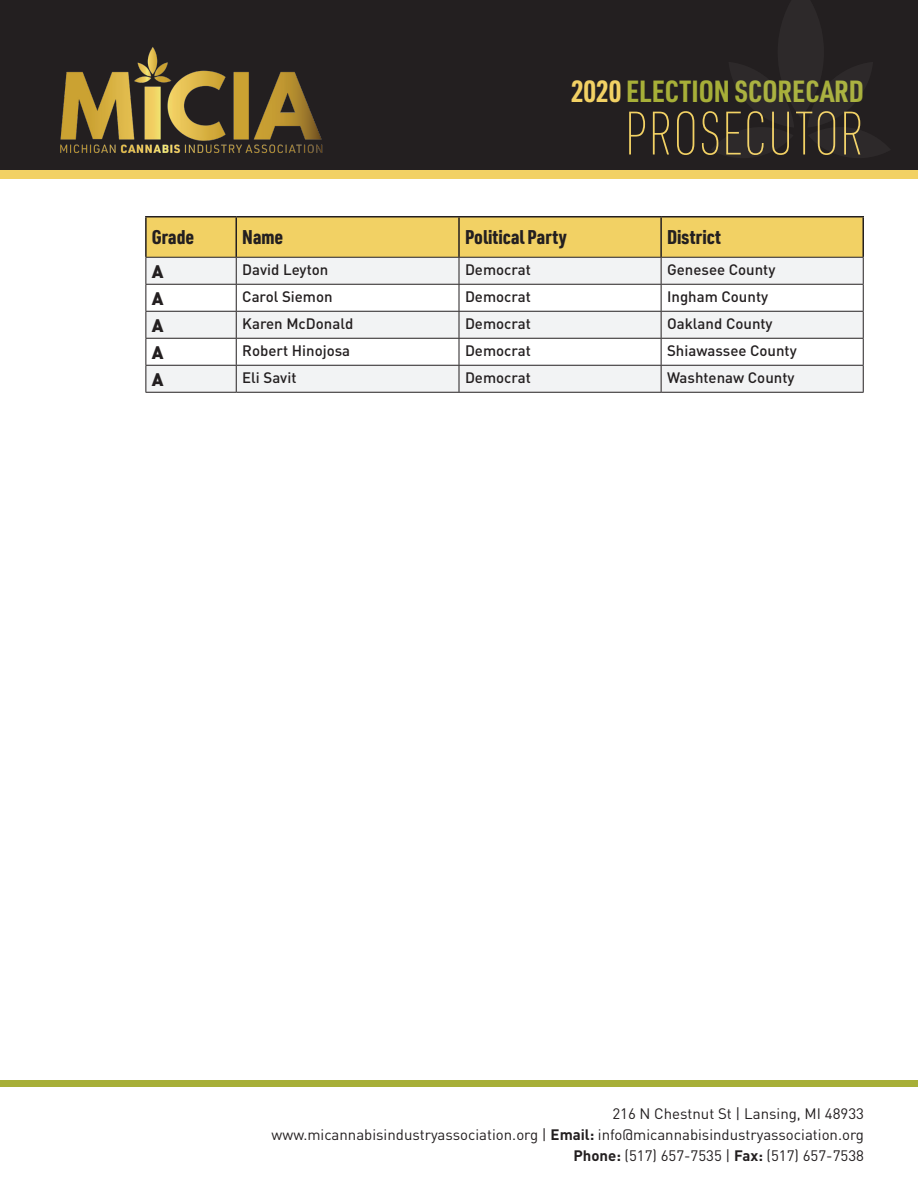
<style>
.page{position:relative;width:918px;height:1188px;background:#fff}
.page>*{position:absolute;margin:0;border:0;box-sizing:border-box;transform-origin:0 0}
.t1{font:100 60px "URWDIN Cond";letter-spacing:.005em;color:#f2d164}
.t2{font:700 30px "URWDIN Cond";color:#a7af38}
.t3{font:900 19.5px "URWDIN Cond";color:#231f20}
.t4{font:900 18px "DIN";color:#231f20}
.t5{font:500 15px "DIN";color:#231f20}
.t6{font:15px/21px "DIN";color:#231f20;text-align:right}
.s1{color:#f2d164}
.s2{font-weight:700}
</style>
<div class="page">
<div style="left:0;top:0;width:918px;height:172px;background:#231f20"></div>
<img style="left:60px;top:47px;width:263px;height:107px">
<div style="left:0;top:170px;width:918px;height:8px;background:#f2d164"></div>
<svg style="left:146px;top:218px;width:718px;height:174px"></svg>
<hr style="left:146px;top:392px;width:90px;height:1px;background:#231f20">
<hr style="left:236px;top:392px;width:223px;height:1px;background:#231f20">
<hr style="left:459px;top:392px;width:202px;height:1px;background:#231f20">
<hr style="left:661px;top:392px;width:203px;height:1px;background:#231f20">
<hr style="left:145px;top:216px;width:91px;height:2px;background:#231f20">
<hr style="left:145px;top:218px;width:2px;height:39px;background:#231f20">
<hr style="left:236px;top:216px;width:223px;height:2px;background:#231f20">
<hr style="left:236px;top:218px;width:1px;height:39px;background:#231f20">
<hr style="left:459px;top:216px;width:202px;height:2px;background:#231f20">
<hr style="left:458px;top:218px;width:2px;height:39px;background:#231f20">
<hr style="left:661px;top:216px;width:203px;height:2px;background:#231f20">
<hr style="left:660px;top:218px;width:2px;height:39px;background:#231f20">
<hr style="left:862px;top:218px;width:2px;height:39px;background:#231f20">
<hr style="left:146px;top:257px;width:90px;height:1px;background:#231f20">
<hr style="left:236px;top:257px;width:223px;height:1px;background:#231f20">
<hr style="left:459px;top:257px;width:202px;height:1px;background:#231f20">
<hr style="left:661px;top:257px;width:203px;height:1px;background:#231f20">
<div style="left:0;top:1080px;width:918px;height:7px;background:#a7af38"></div>
<h2 class="t2" style="left:571px;top:71px;width:294px"><span class="s1">2020</span> ELECTION SCORECARD</h2>
<h1 class="t1" style="left:624px;top:94px;width:241px">PROSECUTOR</h1>
<h3 class="t3" style="left:152px;top:224px;width:44px">Grade</h3>
<h3 class="t3" style="left:242px;top:224px;width:42px">Name</h3>
<h3 class="t3" style="left:465px;top:224px;width:103px">Political Party</h3>
<h3 class="t3" style="left:667px;top:224px;width:55px">District</h3>
<p class="t4" style="left:152px;top:259px;width:13px">A</p>
<p class="t5" style="left:242px;top:260px;width:88px">David Leyton</p>
<p class="t5" style="left:465px;top:260px;width:68px">Democrat</p>
<p class="t5" style="left:667px;top:260px;width:110px">Genesee County</p>
<p class="t4" style="left:152px;top:286px;width:13px">A</p>
<p class="t5" style="left:242px;top:287px;width:92px">Carol Siemon</p>
<p class="t5" style="left:465px;top:287px;width:68px">Democrat</p>
<p class="t5" style="left:667px;top:287px;width:103px">Ingham County</p>
<p class="t4" style="left:152px;top:313px;width:13px">A</p>
<p class="t5" style="left:242px;top:314px;width:113px">Karen McDonald</p>
<p class="t5" style="left:465px;top:314px;width:68px">Democrat</p>
<p class="t5" style="left:667px;top:314px;width:107px">Oakland County</p>
<p class="t4" style="left:152px;top:340px;width:13px">A</p>
<p class="t5" style="left:242px;top:341px;width:109px">Robert Hinojosa</p>
<p class="t5" style="left:465px;top:341px;width:68px">Democrat</p>
<p class="t5" style="left:667px;top:341px;width:131px">Shiawassee County</p>
<p class="t4" style="left:152px;top:367px;width:13px">A</p>
<p class="t5" style="left:242px;top:368px;width:56px">Eli Savit</p>
<p class="t5" style="left:465px;top:368px;width:68px">Democrat</p>
<p class="t5" style="left:667px;top:368px;width:129px">Washtenaw County</p>
<p class="t6" style="left:272px;top:1103px;width:594px">216 N Chestnut St | Lansing, MI 48933<br>www.micannabisindustryassociation.org | <span class="s2">Email:</span> info@micannabisindustryassociation.org<br><span class="s2">Phone:</span> (517) 657-7535 | <span class="s2">Fax:</span> (517) 657-7538</p>
</div>
